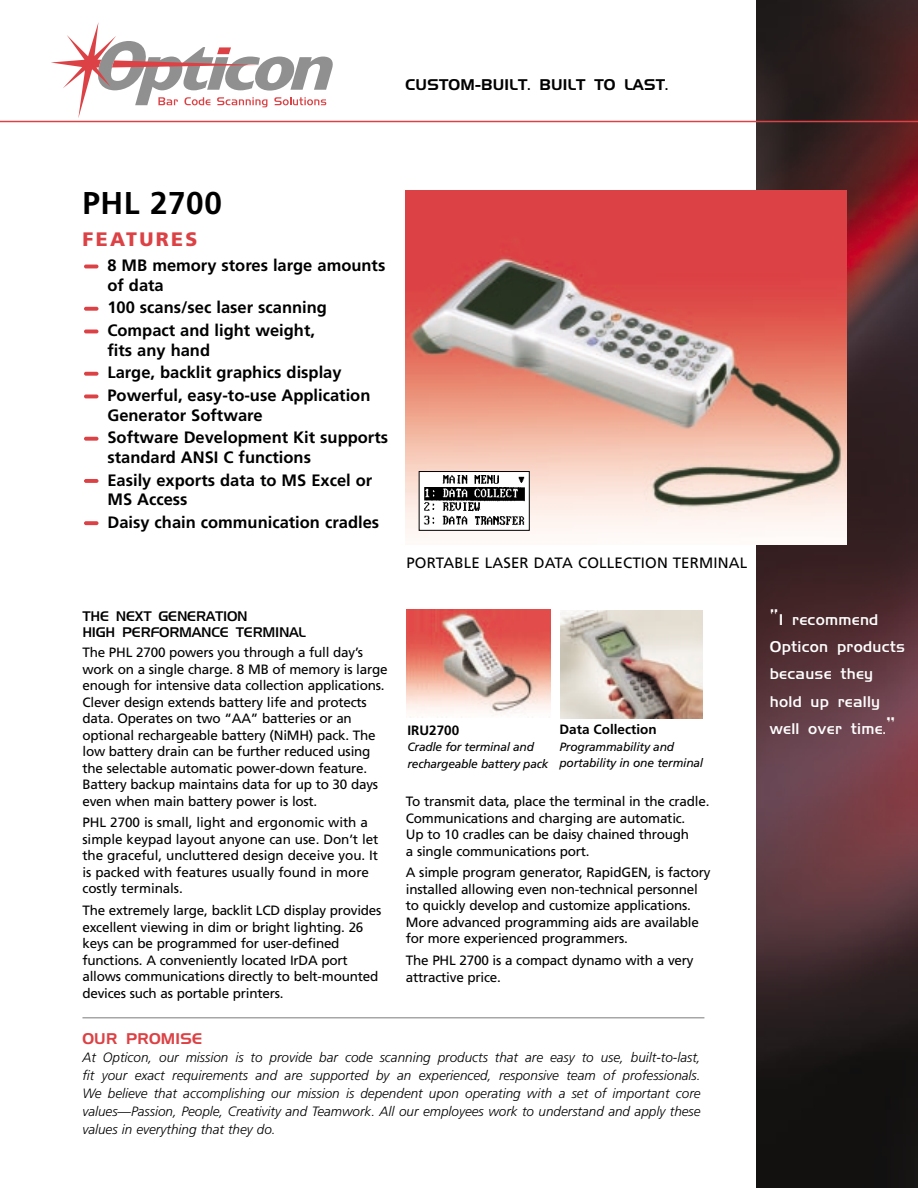
<style>
.page{position:relative;width:918px;height:1188px;background:#fff}
.page>*{position:absolute;margin:0;border:0;box-sizing:border-box;transform-origin:0 0}
.t1{font:700 31.5px "Frutiger";letter-spacing:.015em;color:#000}
.t2{font:900 19.5px "Frutiger";letter-spacing:.12em;color:#dc4245}
.t3{font:700 16.5px/22.8px "Frutiger";color:#000}
.t4{font:300 15px/27.5px "Aero";letter-spacing:.015em;color:#fff}
.t5{font:15px "Frutiger";letter-spacing:.01em;color:#000}
.t6{font:15px "Aero";letter-spacing:.015em;color:#000}
.t7{font:15px "Aero";letter-spacing:.015em;color:#dc4245}
.t8{font:13.5px/16.5px "Frutiger";letter-spacing:-.015em;color:#000}
.t9{font:italic 300 13.5px/18px "Frutiger";color:#000;text-align:justify}
.t10{font:300 13.5px/16.5px "Aero";letter-spacing:-.025em;color:#000}
.t11{font:700 13.5px "Frutiger";color:#000}
.t12{font:italic 12px/16.5px "Frutiger";letter-spacing:-.02em;color:#000}
.s1{font-size:24.6px}
</style>
<div class="page">
<img style="left:756px;top:0;width:162px;height:1188px">
<hr style="left:0;top:121px;width:918px;height:1px;background:#dc4245">
<svg style="left:84px;top:521px;width:15px;height:4px"></svg>
<svg style="left:84px;top:479px;width:15px;height:4px"></svg>
<svg style="left:84px;top:437px;width:15px;height:4px"></svg>
<svg style="left:84px;top:394px;width:15px;height:4px"></svg>
<svg style="left:84px;top:372px;width:15px;height:4px"></svg>
<hr style="left:84px;top:330px;width:15px;height:3px;background:#dc4245;border-radius:2px">
<svg style="left:84px;top:307px;width:15px;height:4px"></svg>
<hr style="left:84px;top:265px;width:15px;height:3px;background:#dc4245;border-radius:2px">
<hr style="left:82px;top:1017px;width:622px;height:1px;background:#a6a6a6">
<img style="left:406px;top:190px;width:441px;height:355px">
<img style="left:406px;top:610px;width:145px;height:106px">
<img style="left:560px;top:610px;width:143px;height:108px">
<svg style="left:51px;top:22px;width:282px;height:96px"></svg>
<img style="left:421px;top:473px;width:106px;height:56px">
<div style="left:419px;top:471px;width:110px;height:60px;border:1px solid #000"></div>
<p class="t6" style="left:406px;top:79px;width:264px">CUSTOM-BUILT. BUILT TO LAST.</p>
<h1 class="t1" style="left:82px;top:190px;width:141px">PHL 2700</h1>
<h2 class="t2" style="left:82px;top:232px;width:117px">FEATURES</h2>
<p class="t3" style="left:107px;top:257px;width:279px;line-height:19.5px">8 MB memory stores large amounts of data</p>
<p class="t3" style="left:107px;top:298px;width:221px">100 scans/sec laser scanning<br>Compact and light weight,</p>
<p class="t3" style="left:107px;top:340px;width:265px">fits any hand<br>Large, backlit graphics display<br>Powerful, easy-to-use Application</p>
<p class="t3" style="left:107px;top:405px;width:282px">Generator Software<br>Software Development Kit supports</p>
<p class="t3" style="left:107px;top:447px;width:266px">standard ANSI C functions<br>Easily exports data to MS Excel or</p>
<p class="t3" style="left:107px;top:489px;width:273px">MS Access<br>Daisy chain communication cradles</p>
<p class="t10" style="left:82px;top:609px;width:225px">THE NEXT GENERATION<br>HIGH PERFORMANCE TERMINAL</p>
<p class="t8" style="left:82px;top:645px;width:307px">The PHL 2700 powers you through a full day’s work on a single charge. 8 MB of memory is large enough for intensive data collection applications.<br>Clever design extends battery life and protects data. Operates on two “AA” batteries or an optional rechargeable battery (NiMH) pack. The low battery drain can be further reduced using the selectable automatic power-down feature.<br>Battery backup maintains data for up to 30 days even when main battery power is lost.</p>
<p class="t8" style="left:82px;top:816px;width:298px">PHL 2700 is small, light and ergonomic with a simple keypad layout anyone can use. Don’t let the graceful, uncluttered design deceive you. It is packed with features usually found in more costly terminals.</p>
<p class="t8" style="left:82px;top:903px;width:300px">The extremely large, backlit LCD display provides excellent viewing in dim or bright lighting. 26 keys can be programmed for user-defined functions. A conveniently located IrDA port allows communications directly to belt-mounted devices such as portable printers.</p>
<p class="t5" style="left:406px;top:557px;width:342px">PORTABLE LASER DATA COLLECTION TERMINAL</p>
<p class="t11" style="left:408px;top:725px;width:53px">IRU2700</p>
<p class="t12" style="left:408px;top:740px;width:142px">Cradle for terminal and rechargeable battery pack</p>
<p class="t11" style="left:560px;top:724px;width:99px">Data Collection</p>
<p class="t12" style="left:560px;top:739px;width:145px">Programmability and portability in one terminal</p>
<p class="t8" style="left:406px;top:794px;width:305px">To transmit data, place the terminal in the cradle.<br>Communications and charging are automatic.<br>Up to 10 cradles can be daisy chained through<br>a single communications port.</p>
<p class="t8" style="left:406px;top:866px;width:306px">A simple program generator, RapidGEN, is factory installed allowing even non-technical personnel to quickly develop and customize applications.<br>More advanced programming aids are available for more experienced programmers.</p>
<p class="t8" style="left:406px;top:953px;width:289px">The PHL 2700 is a compact dynamo with a very attractive price.</p>
<p class="t7" style="left:82px;top:1034px;width:121px">OUR PROMISE</p>
<p class="t9" style="left:82px;top:1050px;width:620px">At Opticon, our mission is to provide bar code scanning products that are easy to use, built-to-last, fit your exact requirements and are supported by an experienced, responsive team of professionals.<br>We believe that accomplishing our mission is dependent upon operating with a set of important core values—Passion, People, Creativity and Teamwork. All our employees work to understand and apply these values in everything that they do.</p>
<p class="t4" style="left:770px;top:607px;width:137px"><span class="s1">“</span>I recommend<br>Opticon products because they hold up really well over time.<span class="s1">”</span></p>
</div>
